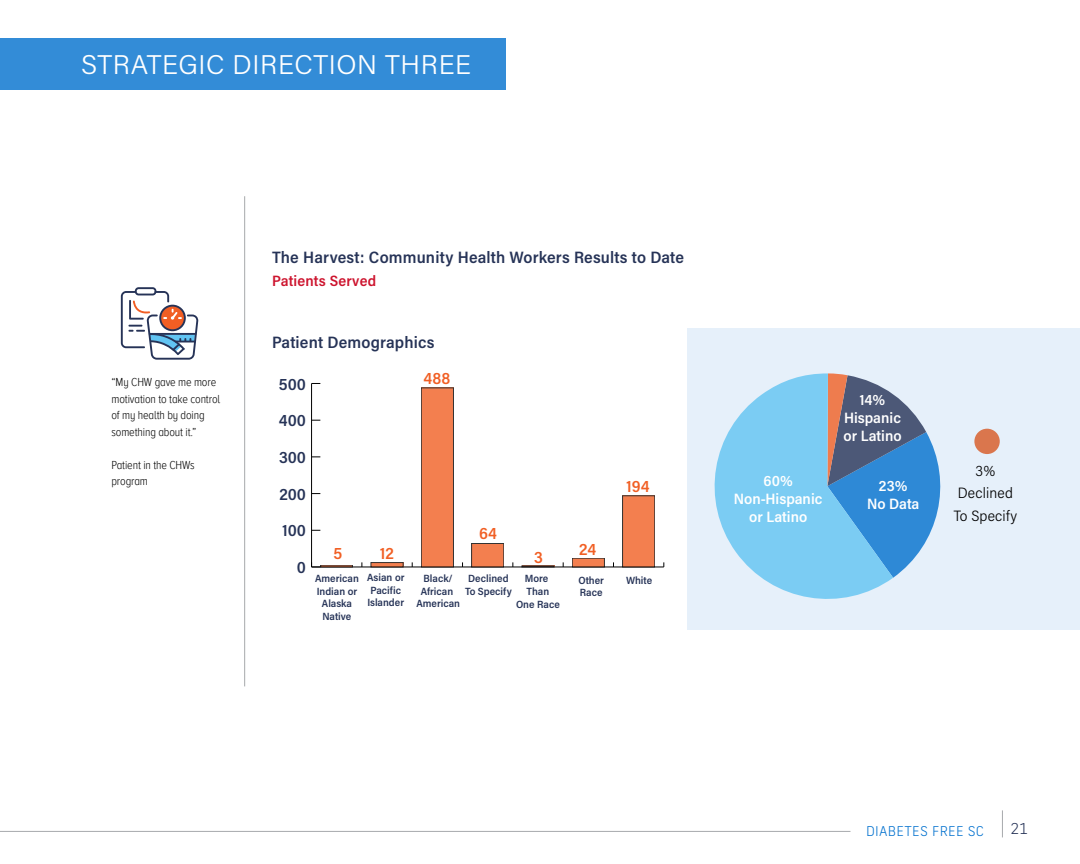
<style>
.page{position:relative;width:1080px;height:864px;background:#fff}
.page>*{position:absolute;margin:0;border:0;box-sizing:border-box;transform-origin:0 0}
.t1{font:300 27px "Acumin Pro";letter-spacing:.02em;color:#fff}
.t2{font:600 16.5px "Acumin Pro Semi Cond";letter-spacing:.01em;color:#263357}
.t3{font:600 16.5px "Acumin Pro Semi Cond";letter-spacing:.01em;color:#f15f24}
.t4{font:600 15px/18px "Acumin Pro Semi Cond";color:#fff;text-align:center}
.t5{font:300 15px/22.5px "Acumin Pro Semi Cond";letter-spacing:.01em;color:#000;text-align:center}
.t6{font:600 15px "Acumin Pro Semi Cond";letter-spacing:.01em;color:#cd142e}
.t7{font:300 15px "New Frank";color:#263357}
.t8{font:300 13.5px "New Frank";letter-spacing:.02em;color:#0070ce}
.t9{font:300 12px/16.5px "Proxima Nova A Cond";letter-spacing:-.01em;color:#000}
.t10{font:600 10.5px/12.6px "Acumin Pro Semi Cond";color:#263357;text-align:center}
</style>
<div class="page">
<hr style="left:0;top:831px;width:850px;height:1px;background:#a7a9ac">
<svg style="left:1002px;top:810px;width:1px;height:27px"></svg>
<div style="left:687px;top:328px;width:393px;height:302px;background:#e6f0fa"></div>
<div style="left:0;top:39px;width:505px;height:51px;background:#338cd7"></div>
<svg style="left:893px;top:394px;width:47px;height:184px"></svg>
<svg style="left:715px;top:373px;width:178px;height:226px;fill:#7bccf3"></svg>
<hr style="left:312px;top:567px;width:352px;height:1px;background:#000">
<hr style="left:311px;top:383px;width:1px;height:184px;background:#000">
<svg style="left:311px;top:562px;width:9px;height:6px"></svg>
<div style="left:421px;top:388px;width:32px;height:179px;background:#f37f4f"></div>
<div style="left:421px;top:388px;width:33px;height:179px;border:1px solid #000"></div>
<div style="left:472px;top:543px;width:32px;height:24px;background:#f37f4f"></div>
<div style="left:472px;top:543px;width:32px;height:24px;border:1px solid #000"></div>
<div style="left:522px;top:566px;width:32px;height:1px;border:1px solid #000"></div>
<div style="left:572px;top:558px;width:32px;height:9px;background:#f37f4f"></div>
<div style="left:623px;top:496px;width:32px;height:71px;background:#f37f4f"></div>
<hr style="left:244px;top:196px;width:1px;height:490px;background:#a7a9ac">
<div style="left:974px;top:429px;width:26px;height:25px;background:#da764d;border-radius:50%"></div>
<svg style="left:121px;top:287px;width:77px;height:73px"></svg>
<h1 class="t1" style="left:81px;top:46px;width:392px">STRATEGIC DIRECTION THREE</h1>
<h2 class="t2" style="left:272px;top:246px;width:413px">The Harvest: Community Health Workers Results to Date</h2>
<h3 class="t6" style="left:272px;top:270px;width:106px">Patients Served</h3>
<h2 class="t2" style="left:272px;top:331px;width:164px">Patient Demographics</h2>
<h2 class="t3" style="left:423px;top:366px;width:28px">488</h2>
<p class="t9" style="left:111px;top:374px;width:110px">“My CHW gave me more motivation to take control of my health by doing something about it.”</p>
<p class="t9" style="left:111px;top:457px;width:85px">Patient in the CHWs program</p>
<h3 class="t5" style="left:954px;top:459px;width:65px">3%<br>Declined<br>To Specify</h3>
<h2 class="t2" style="left:279px;top:372px;width:29px">500</h2>
<h3 class="t4" style="left:844px;top:390px;width:60px">14%<br>Hispanic or Latino</h3>
<h2 class="t2" style="left:279px;top:409px;width:29px">400</h2>
<h2 class="t2" style="left:279px;top:446px;width:28px">300</h2>
<h3 class="t4" style="left:734px;top:471px;width:90px">60%<br>Non-Hispanic or Latino</h3>
<h3 class="t4" style="left:867px;top:476px;width:54px">23%<br>No Data</h3>
<h2 class="t3" style="left:627px;top:475px;width:25px">194</h2>
<h2 class="t2" style="left:279px;top:482px;width:28px">200</h2>
<h2 class="t2" style="left:283px;top:519px;width:25px">100</h2>
<h2 class="t3" style="left:479px;top:522px;width:19px">64</h2>
<h2 class="t2" style="left:297px;top:556px;width:11px">0</h2>
<h2 class="t3" style="left:334px;top:542px;width:10px">5</h2>
<h2 class="t3" style="left:380px;top:541px;width:15px">12</h2>
<h2 class="t3" style="left:534px;top:545px;width:10px">3</h2>
<h2 class="t3" style="left:579px;top:537px;width:19px">24</h2>
<p class="t10" style="left:315px;top:572px;width:45px">American<br>Indian or<br>Alaska<br>Native</p>
<p class="t10" style="left:367px;top:571px;width:39px;text-align:left">Asian or<br>Pacific<br>Islander</p>
<p class="t10" style="left:416px;top:572px;width:45px">Black/<br>African<br>American</p>
<p class="t10" style="left:465px;top:572px;width:48px;text-align:left">Declined<br>To Specify</p>
<p class="t10" style="left:516px;top:572px;width:45px">More<br>Than<br>One Race</p>
<p class="t10" style="left:578px;top:573px;width:27px;text-align:left">Other<br>Race</p>
<p class="t10" style="left:626px;top:573px;width:28px">White</p>
<p class="t8" style="left:866px;top:823px;width:120px">DIABETES FREE SC</p>
<h3 class="t7" style="left:1010px;top:820px;width:19px">21</h3>
</div>
